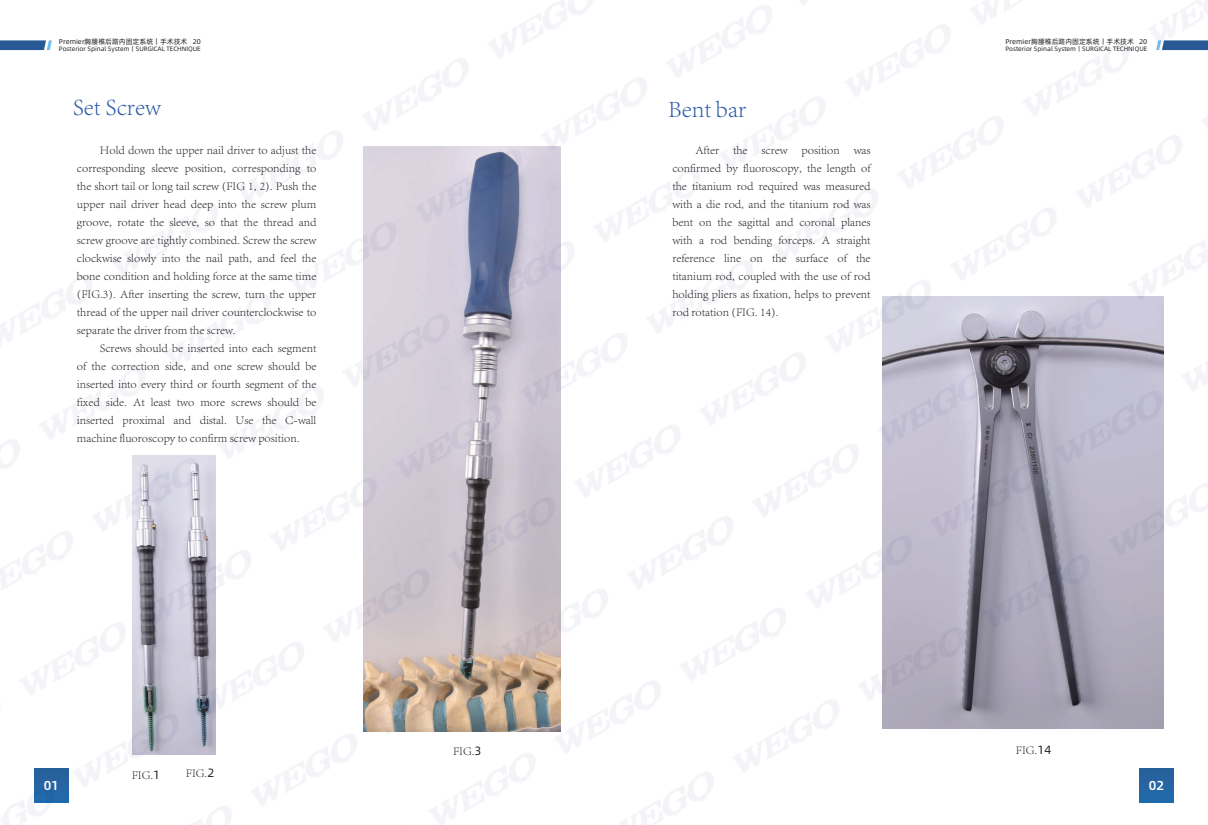
<style>
.page{position:relative;width:1208px;height:825px;background:#fff}
.page>*{position:absolute;margin:0;border:0;box-sizing:border-box;transform-origin:0 0}
.t1{font:300 24px "Adobe Song Std";color:#2959a8}
.t2{font:500 13px "Alibaba Sans";color:#fff}
.t3{font:300 12px/18px "Adobe Song Std";color:#231f20;text-align:justify}
.t4{font:7px "Alibaba Pu Hui Ti";color:#231f20}
.t5{font:6.3px "Alibaba Pu Hui Ti";color:#231f20}
.s1{font-family:"Alibaba Pu Hui Ti";font-weight:400}
</style>
<div class="page">
<img style="left:363px;top:147px;width:197px;height:585px">
<img style="left:133px;top:456px;width:82px;height:299px">
<img style="left:882px;top:297px;width:282px;height:432px">
<div style="left:1139px;top:769px;width:34px;height:33px;background:#2565a3"></div>
<div style="left:34px;top:768px;width:34px;height:34px;background:linear-gradient(to right,#25609b,#25639f)"></div>
<svg style="left:0;top:40px;width:52px;height:10px"></svg>
<svg style="left:1156px;top:47px;width:52px;height:3px"></svg>
<img style="left:3px;top:778px;width:60px;height:47px">
<img style="left:74px;top:706px;width:114px;height:81px">
<img style="left:21px;top:614px;width:114px;height:84px">
<img style="left:195px;top:633px;width:109px;height:85px">
<img style="left:142px;top:541px;width:109px;height:85px">
<img style="left:92px;top:455px;width:116px;height:79px">
<img style="left:373px;top:652px;width:119px;height:82px">
<img style="left:323px;top:561px;width:116px;height:84px">
<img style="left:271px;top:469px;width:115px;height:85px">
<img style="left:551px;top:672px;width:109px;height:81px">
<img style="left:499px;top:580px;width:108px;height:85px">
<img style="left:446px;top:488px;width:115px;height:85px">
<img style="left:393px;top:397px;width:118px;height:84px">
<img style="left:343px;top:305px;width:115px;height:85px">
<img style="left:291px;top:213px;width:114px;height:85px">
<img style="left:518px;top:324px;width:109px;height:85px">
<img style="left:465px;top:233px;width:109px;height:84px">
<img style="left:412px;top:146px;width:119px;height:80px">
<img style="left:858px;top:619px;width:116px;height:84px">
<img style="left:807px;top:527px;width:114px;height:84px">
<img style="left:538px;top:78px;width:109px;height:75px">
<img style="left:980px;top:546px;width:119px;height:85px">
<img style="left:928px;top:455px;width:118px;height:84px">
<img style="left:878px;top:363px;width:115px;height:84px">
<img style="left:825px;top:280px;width:115px;height:76px">
<img style="left:1106px;top:474px;width:102px;height:84px">
<img style="left:1053px;top:382px;width:111px;height:85px">
<img style="left:1000px;top:296px;width:118px;height:79px">
<img style="left:800px;top:0;width:7px;height:5px">
<img style="left:1125px;top:240px;width:82px;height:63px">
<img style="left:1202px;top:117px;width:6px;height:11px">
<img style="left:1149px;top:0;width:59px;height:47px">
<p class="t4" style="left:59px;top:36px;width:143px">Premier胸腰椎后路内固定系统丨手术技术 20</p>
<p class="t5" style="left:59px;top:44px;width:143px">Posterior Spinal System丨SURGICAL TECHNIQUE</p>
<h1 class="t1" style="left:73px;top:93px;width:89px">Set Screw</h1>
<p class="t3" style="left:77px;top:141px;width:241px;text-indent:23px">Hold down the upper nail driver to adjust the corresponding sleeve position, corresponding to the short tail or long tail screw (FIG 1, 2). Push the upper nail driver head deep into the screw plum groove, rotate the sleeve, so that the thread and screw groove are tightly combined. Screw the screw clockwise slowly into the nail path, and feel the bone condition and holding force at the same time (FIG.3). After inserting the screw, turn the upper thread of the upper nail driver counterclockwise to separate the driver from the screw.</p>
<p class="t3" style="left:77px;top:339px;width:241px;text-indent:23px">Screws should be inserted into each segment of the correction side, and one screw should be inserted into every third or fourth segment of the fixed side. At least two more screws should be inserted proximal and distal. Use the C-wall machine fluoroscopy to confirm screw position.</p>
<p class="t3" style="left:132px;top:766px;width:30px">FIG.<span class="s1">1</span></p>
<p class="t3" style="left:186px;top:764px;width:30px">FIG.<span class="s1">2</span></p>
<h1 class="t1" style="left:668px;top:95px;width:79px">Bent bar</h1>
<p class="t3" style="left:672px;top:141px;width:200px;text-indent:23px">After the screw position was confirmed by fluoroscopy, the length of the titanium rod required was measured with a die rod, and the titanium rod was bent on the sagittal and coronal planes with a rod bending forceps. A straight reference line on the surface of the titanium rod, coupled with the use of rod holding pliers as fixation, helps to prevent rod rotation (FIG. 14).</p>
<p class="t4" style="left:1005px;top:36px;width:143px">Premier胸腰椎后路内固定系统丨手术技术 20</p>
<p class="t5" style="left:1005px;top:44px;width:143px">Posterior Spinal System丨SURGICAL TECHNIQUE</p>
<p class="t3" style="left:453px;top:742px;width:30px">FIG.<span class="s1">3</span></p>
<p class="t3" style="left:1016px;top:741px;width:37px">FIG.<span class="s1">14</span></p>
<p class="t2" style="left:44px;top:775px;width:17px">01</p>
<p class="t2" style="left:1149px;top:775px;width:17px">02</p>
</div>
